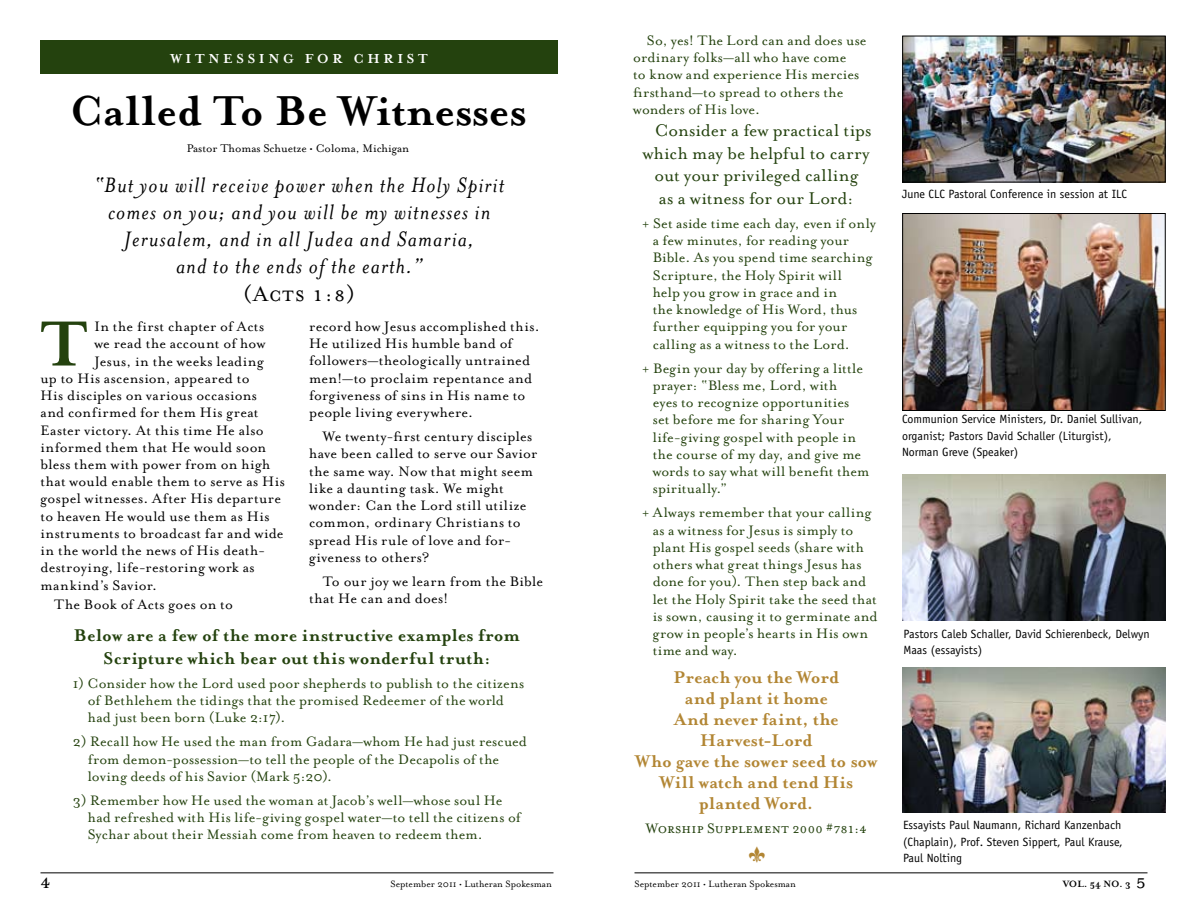
<style>
.page{position:relative;width:1188px;height:918px;background:#fff}
.page>*{position:absolute;margin:0;border:0;box-sizing:border-box;transform-origin:0 0}
.t1{font:700 73.2px "Mrs Eaves";color:#24420e}
.t2{font:700 48px "Mrs Eaves";color:#000}
.t3{font:italic 24px/27px "Mrs Eaves";letter-spacing:.05em;color:#000;text-align:center}
.t4{font:24px "Mrs Eaves Small Caps";color:#000}
.t5{font:24px "Woodtype Ornaments Std";color:#b28634}
.t6{font:22.5px "Mrs Eaves All Small Caps";color:#000}
.t7{font:700 19.5px/21px "Mrs Eaves";letter-spacing:.005em;color:#b28634;text-align:center}
.t8{font:19.5px "Mrs Eaves Roman";letter-spacing:.01em;color:#24420e}
.t9{font:700 19.5px/22.5px "Mrs Eaves";letter-spacing:.02em;color:#24420e;text-align:center}
.t10{font:15.75px/17.2px "Mrs Eaves Roman";letter-spacing:.015em;color:#24420e}
.t11{font:15.75px/17.2px "Mrs Eaves Roman";letter-spacing:.025em;color:#000}
.t12{font:15.75px "Mrs Eaves Small Caps";letter-spacing:.01em;color:#24420e}
.t13{font:700 15px "Mrs Eaves";letter-spacing:.245em;color:#fff}
.t14{font:12.75px "Mrs Eaves Roman";letter-spacing:-.005em;color:#000}
.t15{font:12px/16.5px "Officina Sans";color:#000}
.t16{font:10.5px "Mrs Eaves Roman";color:#000}
.t17{font:700 10.5px "Mrs Eaves";letter-spacing:-.015em;color:#000}
.s1{font-family:"Mrs Eaves All Small Caps";font-weight:400;font-size:22.5px}
</style>
<div class="page">
<div style="left:40px;top:40px;width:518px;height:34px;background:#24420e"></div>
<hr style="left:40px;top:872px;width:514px;height:1px;background:#000">
<hr style="left:634px;top:872px;width:514px;height:1px;background:#000">
<img style="left:904px;top:215px;width:260px;height:194px">
<div style="left:902px;top:213px;width:264px;height:198px;border:1px solid #000"></div>
<img style="left:903px;top:474px;width:262px;height:147px">
<img style="left:903px;top:667px;width:262px;height:146px">
<img style="left:904px;top:38px;width:260px;height:142px">
<div style="left:902px;top:36px;width:264px;height:146px;border:1px solid #000"></div>
<p class="t13" style="left:170px;top:50px;width:160px">Witn ess in g For</p>
<p class="t13" style="left:353px;top:50px;width:76px">Christ</p>
<h2 class="t2" style="left:70px;top:84px;width:458px">Called To Be Witnesses</h2>
<p class="t14" style="left:187px;top:142px;width:224px">Pastor Thomas Schuetze • Coloma, Michigan</p>
<h3 class="t3" style="left:94px;top:171px;width:411px">“But you will receive power when the Holy Spirit comes on you; and you will be my witnesses in Jerusalem, and in all Judea and Samaria,<br>and to the ends of the earth.”</h3>
<h3 class="t4" style="left:243px;top:282px;width:113px">(Acts 1:8)</h3>
<h1 class="t1" style="left:40px;top:302px;width:47px">T</h1>
<p class="t11" style="left:94px;top:318px;width:171px">In the first chapter of Acts</p>
<p class="t11" style="left:94px;top:335px;width:172px">we read the account of how</p>
<p class="t11" style="left:94px;top:352px;width:171px">Jesus, in the weeks leading</p>
<p class="t11" style="left:41px;top:370px;width:211px">up to His ascension, appeared to</p>
<p class="t11" style="left:41px;top:387px;width:218px">His disciples on various occasions</p>
<p class="t11" style="left:41px;top:404px;width:220px">and confirmed for them His great</p>
<p class="t11" style="left:41px;top:421px;width:225px">Easter victory. At this time He also</p>
<p class="t11" style="left:41px;top:439px;width:227px">informed them that He would soon</p>
<p class="t11" style="left:41px;top:456px;width:231px">bless them with power from on high</p>
<p class="t11" style="left:41px;top:473px;width:246px">that would enable them to serve as His</p>
<p class="t11" style="left:41px;top:490px;width:242px">gospel witnesses. After His departure</p>
<p class="t11" style="left:41px;top:508px;width:230px">to heaven He would use them as His</p>
<p class="t11" style="left:41px;top:525px;width:245px">instruments to broadcast far and wide</p>
<p class="t11" style="left:41px;top:542px;width:226px">in the world the news of His death-</p>
<p class="t11" style="left:41px;top:559px;width:216px">destroying, life-restoring work as</p>
<p class="t11" style="left:41px;top:577px;width:118px">mankind’s Savior.</p>
<p class="t11" style="left:54px;top:596px;width:181px">The Book of Acts goes on to</p>
<p class="t11" style="left:309px;top:318px;width:232px">record how Jesus accomplished this.<br>He utilized His humble band of followers—theologically untrained men!—to proclaim repentance and forgiveness of sins in His name to people living everywhere.</p>
<p class="t11" style="left:309px;top:428px;width:230px;text-indent:14px">We twenty-first century disciples have been called to serve our Savior the same way. Now that might seem like a daunting task. We might wonder: Can the Lord still utilize common, ordinary Christians to spread His rule of love and for&shy;giveness to others?</p>
<p class="t11" style="left:309px;top:573px;width:235px;text-indent:14px">To our joy we learn from the Bible that He can and does!</p>
<p class="t9" style="left:74px;top:625px;width:448px">Below are a few of the more instructive examples from<br>Scripture which bear out this wonderful truth:</p>
<p class="t10" style="left:88px;top:675px;width:438px;text-indent:-15px">1) Consider how the Lord used poor shepherds to publish to the citizens of Bethlehem the tidings that the promised Redeemer of the world had just been born (Luke 2:17).</p>
<p class="t10" style="left:88px;top:733px;width:441px;text-indent:-15px">2) Recall how He used the man from Gadara—whom He had just rescued from demon-possession—to tell the people of the Decapolis of the loving deeds of his Savior (Mark 5:20).</p>
<p class="t10" style="left:88px;top:792px;width:434px;text-indent:-15px">3) Remember how He used the woman at Jacob’s well—whose soul He had refreshed with His life-giving gospel water—to tell the citizens of<br>Sychar about their Messiah come from heaven to redeem them.</p>
<p class="t10" style="left:633px;top:32px;width:235px;text-indent:13px">So, yes! The Lord can and does use ordinary folks—all who have come<br>to know and experience His mercies firsthand—to spread to others the wonders of His love.</p>
<p class="t8" style="left:655px;top:120px;width:218px">Consider a few practical tips</p>
<p class="t8" style="left:643px;top:143px;width:229px">which may be helpful to carry</p>
<p class="t8" style="left:655px;top:165px;width:205px">out your privileged calling</p>
<p class="t8" style="left:659px;top:188px;width:196px">as a witness for our Lord:</p>
<p class="t10" style="left:653px;top:215px;width:225px;text-indent:-10px">+ Set aside time each day, even if only a few minutes, for reading your<br>Bible. As you spend time searching<br>Scripture, the Holy Spirit will<br>help you grow in grace and in<br>the knowledge of His Word, thus further equipping you for your calling as a witness to the Lord.</p>
<p class="t10" style="left:653px;top:360px;width:218px;text-indent:-10px">+ Begin your day by offering a little prayer: “Bless me, Lord, with<br>eyes to recognize opportunities set before me for sharing Your life-giving gospel with people in the course of my day, and give me words to say what will benefit them spiritually.”</p>
<p class="t10" style="left:653px;top:504px;width:226px;text-indent:-10px">+ Always remember that your calling as a witness for Jesus is simply to plant His gospel seeds (share with others what great things Jesus has done for you). Then step back and let the Holy Spirit take the seed that is sown, causing it to germinate and grow in people’s hearts in His own time and way.</p>
<p class="t7" style="left:635px;top:667px;width:244px">Preach you the Word<br>and plant it home<br>And never faint, the<br>Harvest-Lord<br>Who gave the sower seed to sow<br>Will watch and tend His planted Word.</p>
<p class="t12" style="left:646px;top:820px;width:222px">Worship Supplement 2000 #781:4</p>
<h3 class="t5" style="left:749px;top:845px;width:17px">•</h3>
<p class="t15" style="left:902px;top:185px;width:226px">June CLC Pastoral Conference in session at ILC</p>
<p class="t15" style="left:902px;top:411px;width:242px">Communion Service Ministers, Dr. Daniel Sullivan, organist; Pastors David Schaller (Liturgist),<br>Norman Greve (Speaker)</p>
<p class="t15" style="left:904px;top:625px;width:248px">Pastors Caleb Schaller, David Schierenbeck, Delwyn<br>Maas (essayists)</p>
<p class="t15" style="left:903px;top:817px;width:221px;text-align:justify">Essayists Paul Naumann, Richard Kanzenbach (Chaplain), Prof. Steven Sippert, Paul Krause, Paul Nolting</p>
<h3 class="t6" style="left:40px;top:873px;width:12px">4</h3>
<p class="t16" style="left:390px;top:878px;width:163px">September 2011 • Lutheran Spokesman</p>
<p class="t16" style="left:634px;top:878px;width:163px">September 2011 • Lutheran Spokesman</p>
<p class="t17" style="left:1063px;top:878px;width:85px">VOL. 54 NO. 3 <span class="s1">5</span></p>
</div>
